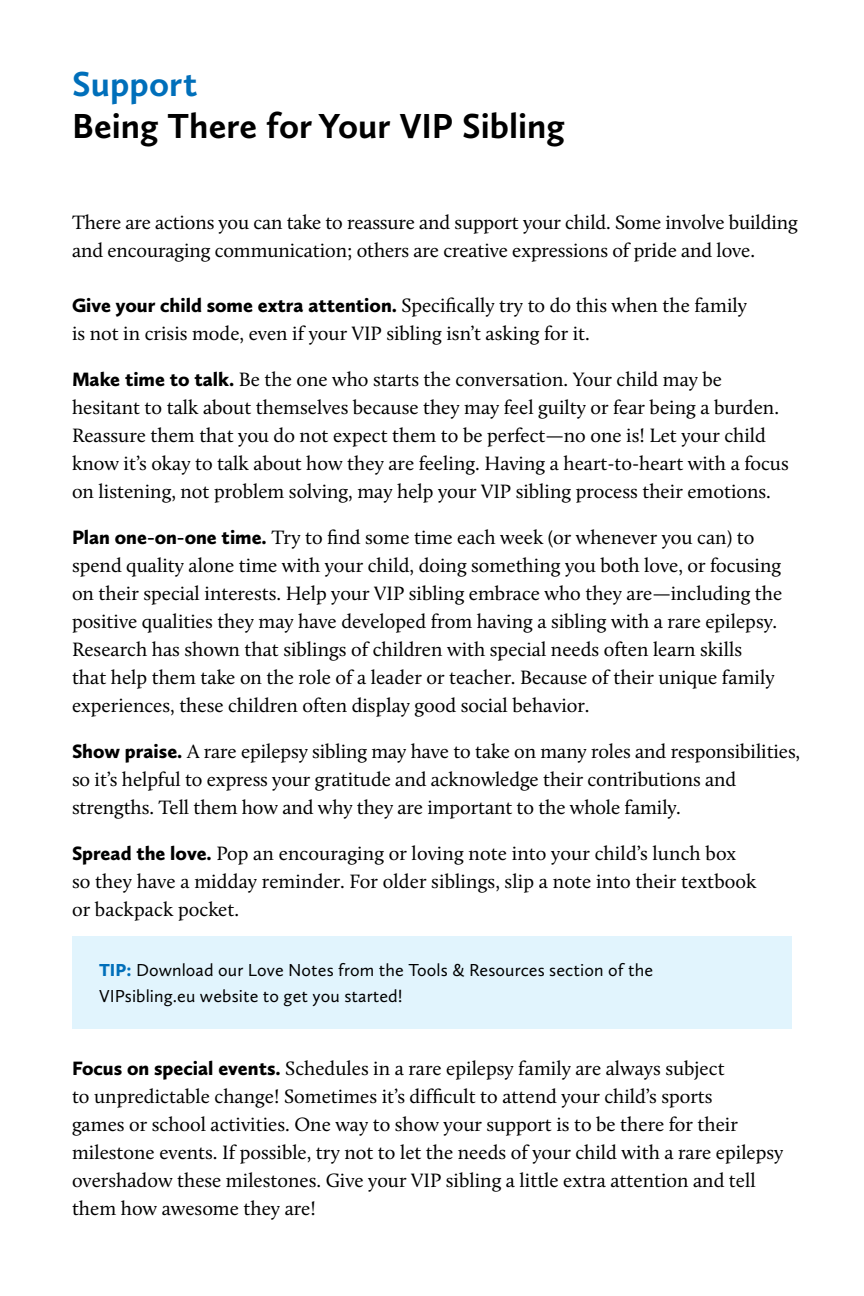
<style>
.page{position:relative;width:864px;height:1296px;background:#fff}
.page>*{position:absolute;margin:0;border:0;box-sizing:border-box;transform-origin:0 0}
.t1{font:700 36px "Calluna Sans";color:#000}
.t2{font:700 36px "Calluna Sans";letter-spacing:.005em;color:#006fba}
.t3{font:20px/28px "Calluna";color:#000}
.t4{font:18px/26px "Calluna Sans";letter-spacing:.005em;color:#000}
.s1{font-family:"Calluna Sans";font-weight:900}
.s2{font-weight:900;color:#006fba}
</style>
<div class="page">
<div style="left:72px;top:937px;width:720px;height:92px;background:#e1f4fd"></div>
<h1 class="t2" style="left:72px;top:62px;width:127px">Support</h1>
<h1 class="t1" style="left:72px;top:104px;width:494px">Being There for Your VIP Sibling</h1>
<p class="t3" style="left:72px;top:209px;width:727px">There are actions you can take to reassure and support your child. Some involve building and encouraging communication; others are creative expressions of pride and love.</p>
<p class="t3" style="left:72px;top:292px;width:677px"><span class="s1">Give your child some extra attention.</span> Specifically try to do this when the family is not in crisis mode, even if your VIP sibling isn’t asking for it.</p>
<p class="t3" style="left:72px;top:366px;width:718px"><span class="s1">Make time to talk.</span> Be the one who starts the conversation. Your child may be hesitant to talk about themselves because they may feel guilty or fear being a burden.<br>Reassure them that you do not expect them to be perfect—no one is! Let your child know it’s okay to talk about how they are feeling. Having a heart-to-heart with a focus on listening, not problem solving, may help your VIP sibling process their emotions.</p>
<p class="t3" style="left:72px;top:524px;width:712px"><span class="s1">Plan one-on-one time.</span> Try to find some time each week (or whenever you can) to spend quality alone time with your child, doing something you both love, or focusing on their special interests. Help your VIP sibling embrace who they are—including the positive qualities they may have developed from having a sibling with a rare epilepsy.<br>Research has shown that siblings of children with special needs often learn skills<br>that help them take on the role of a leader or teacher. Because of their unique family experiences, these children often display good social behavior.</p>
<p class="t3" style="left:72px;top:738px;width:730px"><span class="s1">Show praise.</span> A rare epilepsy sibling may have to take on many roles and responsibilities, so it’s helpful to express your gratitude and acknowledge their contributions and strengths. Tell them how and why they are important to the whole family.</p>
<p class="t3" style="left:72px;top:840px;width:686px"><span class="s1">Spread the love.</span> Pop an encouraging or loving note into your child’s lunch box so they have a midday reminder. For older siblings, slip a note into their textbook or backpack pocket.</p>
<p class="t4" style="left:99px;top:957px;width:556px"><span class="s2">TIP:</span> Download our Love Notes from the Tools &amp; Resources section of the<br>VIPsibling.eu website to get you started!</p>
<p class="t3" style="left:72px;top:1055px;width:713px"><span class="s1">Focus on special events.</span> Schedules in a rare epilepsy family are always subject<br>to unpredictable change! Sometimes it’s difficult to attend your child’s sports<br>games or school activities. One way to show your support is to be there for their milestone events. If possible, try not to let the needs of your child with a rare epilepsy overshadow these milestones. Give your VIP sibling a little extra attention and tell them how awesome they are!</p>
</div>
